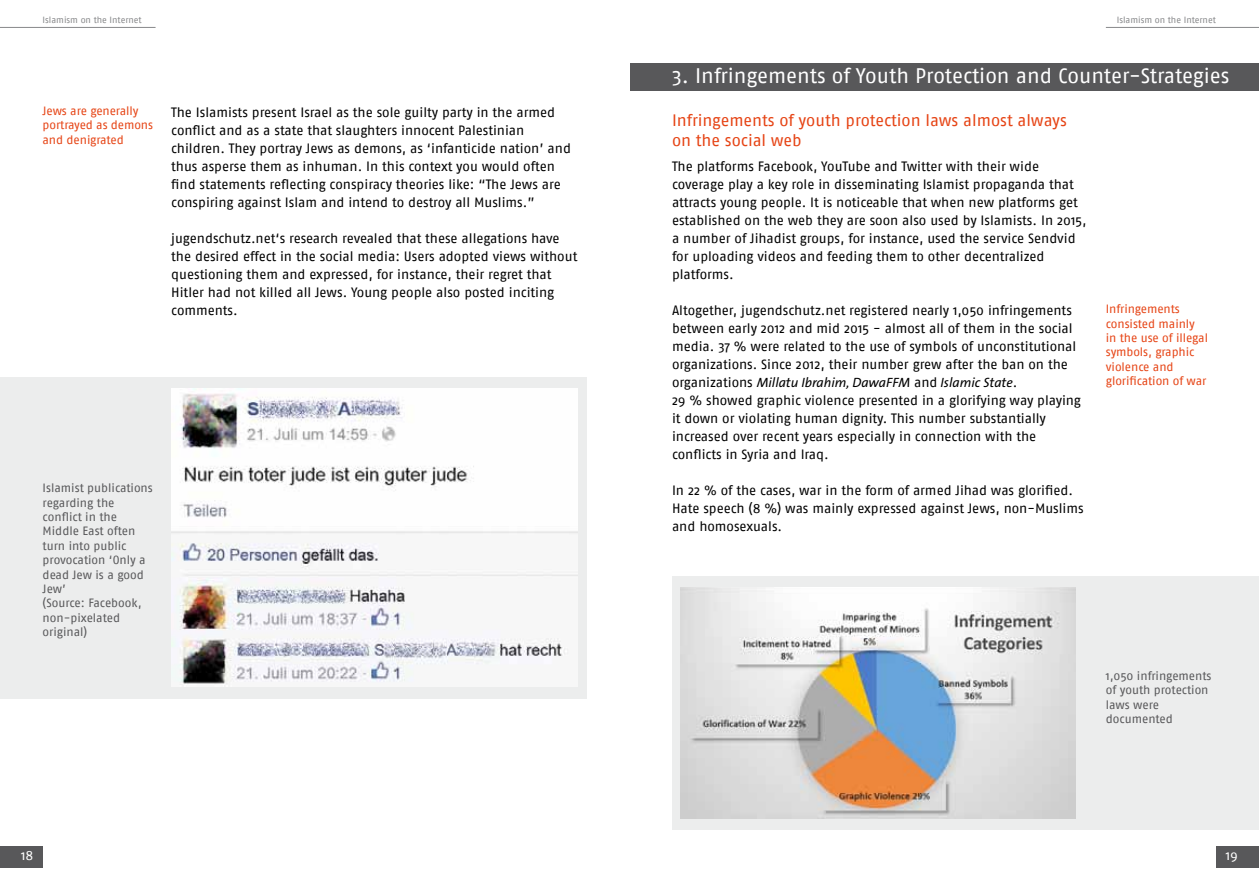
<style>
.page{position:relative;width:1259px;height:893px;background:#fff}
.page>*{position:absolute;margin:0;border:0;box-sizing:border-box;transform-origin:0 0}
.t1{font:21px "Fago No";letter-spacing:-.005em;color:#fff}
.t2{font:16.5px/19.8px "Fago No";color:#e64415}
.t3{font:13.5px/18px "Fago No";color:#000}
.t4{font:italic 13.5px "The Sans OT5 Plain";color:#000}
.t5{font:13.5px "Fago No";color:#fff}
.t6{font:12px/14.4px "Fago No";letter-spacing:-.005em;color:#58585a}
.t7{font:12px/14.4px "Fago No";letter-spacing:-.005em;color:#e64415}
.t8{font:9px "Fago No";letter-spacing:-.005em;color:#87888a}
.s1{font-family:"Fago No";font-style:normal}
</style>
<div class="page">
<div style="left:0;top:378px;width:587px;height:321px;background:#eceded"></div>
<img style="left:171px;top:388px;width:406px;height:299px">
<div style="left:630px;top:64px;width:629px;height:27px;background:#58585a"></div>
<div style="left:672px;top:576px;width:587px;height:253px;background:#eceded"></div>
<img style="left:681px;top:587px;width:394px;height:232px">
<hr style="left:0;top:27px;width:156px;height:1px;background:#87888a">
<hr style="left:1106px;top:27px;width:153px;height:1px;background:#87888a">
<div style="left:0;top:846px;width:43px;height:21px;background:#58585a"></div>
<div style="left:1216px;top:846px;width:43px;height:21px;background:#58585a"></div>
<p class="t8" style="left:43px;top:15px;width:101px">Islamism on the Internet</p>
<p class="t8" style="left:1116px;top:15px;width:101px">Islamism on the Internet</p>
<p class="t7" style="left:43px;top:103px;width:112px">Jews are generally portrayed as demons and denigrated</p>
<p class="t3" style="left:171px;top:103px;width:401px">The Islamists present Israel as the sole guilty party in the armed conflict and as a state that slaughters innocent Palestinian children. They portray Jews as demons, as ‘infanticide nation’ and thus asperse them as inhuman. In this context you would often find statements reflecting conspiracy theories like: “The Jews are conspiring against Islam and intend to destroy all Muslims.”</p>
<p class="t3" style="left:171px;top:229px;width:408px">jugendschutz.net‘s research revealed that these allegations have the desired effect in the social media: Users adopted views without questioning them and expressed, for instance, their regret that Hitler had not killed all Jews. Young people also posted inciting comments.</p>
<p class="t6" style="left:43px;top:481px;width:112px">Islamist publications regarding the conflict in the<br>Middle East often turn into public provocation ‘Only a dead Jew is a good<br>Jew’<br>(Source: Facebook, non-pixelated original)</p>
<h1 class="t1" style="left:672px;top:64px;width:559px">3. Infringements of Youth Protection and Counter-Strategies</h1>
<p class="t2" style="left:672px;top:111px;width:396px">Infringements of youth protection laws almost always on the social web</p>
<p class="t3" style="left:672px;top:157px;width:416px">The platforms Facebook, YouTube and Twitter with their wide coverage play a key role in disseminating Islamist propaganda that attracts young people. It is noticeable that when new platforms get established on the web they are soon also used by Islamists. In 2015, a number of Jihadist groups, for instance, used the service Sendvid for uploading videos and feeding them to other decentralized platforms.</p>
<p class="t3" style="left:672px;top:301px;width:406px">Altogether, jugendschutz.net registered nearly 1,050 infringements between early 2012 and mid 2015 - almost all of them in the social media. 37 % were related to the use of symbols of unconstitutional organizations. Since 2012, their number grew after the ban on the</p>
<p class="t4" style="left:672px;top:374px;width:347px"><span class="s1">organizations</span> Millatu Ibrahim, DawaFFM <span class="s1">and</span> Islamic State<span class="s1">.</span></p>
<p class="t3" style="left:672px;top:391px;width:410px">29 % showed graphic violence presented in a glorifying way playing it down or violating human dignity. This number substantially increased over recent years especially in connection with the conflicts in Syria and Iraq.</p>
<p class="t3" style="left:672px;top:481px;width:413px">In 22 % of the cases, war in the form of armed Jihad was glorified.<br>Hate speech (8 %) was mainly expressed against Jews, non-Muslims and homosexuals.</p>
<p class="t7" style="left:1106px;top:302px;width:104px">Infringements consisted mainly in the use of illegal symbols, graphic violence and glorification of war</p>
<p class="t6" style="left:1106px;top:668px;width:107px">1,050 infringements of youth protection laws were documented</p>
<p class="t5" style="left:21px;top:847px;width:14px">18</p>
<p class="t5" style="left:1225px;top:847px;width:13px">19</p>
</div>
